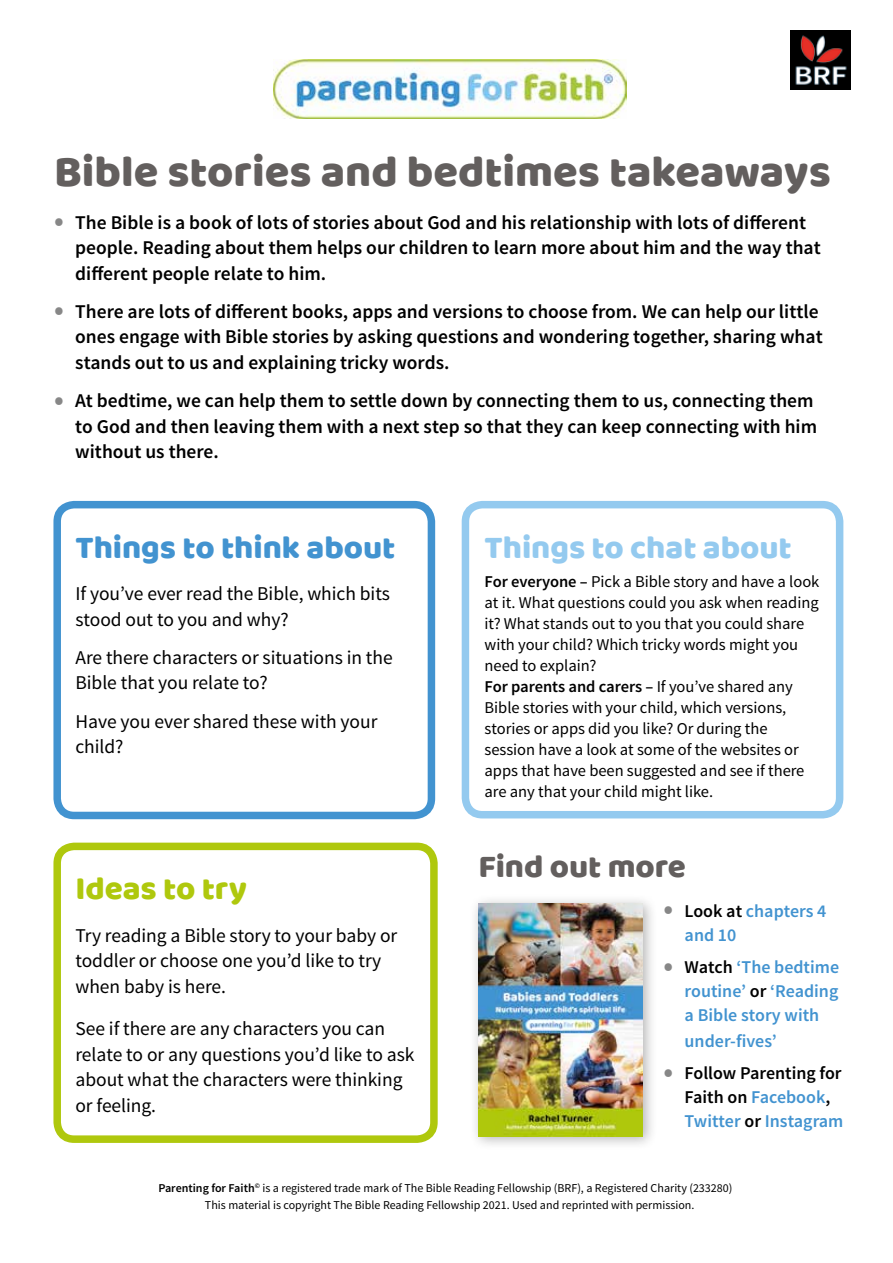
<style>
.page{position:relative;width:893px;height:1263px;background:#fff}
.page>*{position:absolute;margin:0;border:0;box-sizing:border-box;transform-origin:0 0}
.t1{font:45px "Baloo";color:#635f5e}
.t2{font:33px "Baloo";letter-spacing:-.005em;color:#4293d0}
.t3{font:33px "Baloo";letter-spacing:-.005em;color:#94caef}
.t4{font:33px "Baloo";letter-spacing:-.005em;color:#635f5e}
.t5{font:33px "Baloo";letter-spacing:-.005em;color:#afc80d}
.t6{font:600 19.5px/25.5px "Source Sans Pro";color:#000}
.t7{font:19.5px/25.5px "Source Sans Pro";letter-spacing:-.005em;color:#000}
.t8{font:600 18px/24.5px "Source Sans Pro";color:#4293d0}
.t9{font:600 18px/24px "Source Sans Pro";color:#000}
.t10{font:16.5px/21px "Source Sans Pro";letter-spacing:-.005em;color:#000}
.t11{font:12px/16.5px "Source Sans Pro";color:#000}
.s1{font-size:30px;color:#878787}
.s2{font-weight:600}
.s3{color:#000}
.s4{color:#4293d0}
</style>
<div class="page">
<img style="left:273px;top:60px;width:353px;height:59px">
<div style="left:469px;top:893px;width:188px;height:258px;background:#000;opacity:.3"></div>
<img style="left:479px;top:903px;width:164px;height:233px">
<img style="left:791px;top:30px;width:59px;height:60px">
<div style="left:53px;top:843px;width:385px;height:300px;border:8px solid #afc80d;border-radius:17px"></div>
<div style="left:462px;top:501px;width:381px;height:317px;border:8px solid #94caef;border-radius:17px"></div>
<div style="left:53px;top:501px;width:382px;height:318px;border:8px solid #4293d0;border-radius:17px"></div>
<h1 class="t1" style="left:54px;top:144px;width:778px">Bible stories and bedtimes takeaways</h1>
<p class="t6" style="left:75px;top:210px;width:747px;text-indent:-21px"><span class="s1">•</span> The Bible is a book of lots of stories about God and his relationship with lots of different people. Reading about them helps our children to learn more about him and the way that different people relate to him.</p>
<p class="t6" style="left:75px;top:299px;width:749px;text-indent:-21px"><span class="s1">•</span> There are lots of different books, apps and versions to choose from. We can help our little ones engage with Bible stories by asking questions and wondering together, sharing what stands out to us and explaining tricky words.</p>
<p class="t6" style="left:75px;top:388px;width:743px;text-indent:-21px"><span class="s1">•</span> At bedtime, we can help them to settle down by connecting them to us, connecting them to God and then leaving them with a next step so that they can keep connecting with him without us there.</p>
<h2 class="t2" style="left:75px;top:527px;width:321px">Things to think about</h2>
<p class="t7" style="left:75px;top:581px;width:316px">If you’ve ever read the Bible, which bits stood out to you and why?</p>
<p class="t7" style="left:75px;top:645px;width:319px">Are there characters or situations in the<br>Bible that you relate to?</p>
<p class="t7" style="left:75px;top:709px;width:303px">Have you ever shared these with your child?</p>
<h2 class="t5" style="left:75px;top:868px;width:173px">Ideas to try</h2>
<p class="t7" style="left:75px;top:923px;width:323px">Try reading a Bible story to your baby or toddler or choose one you’d like to try when baby is here.</p>
<p class="t7" style="left:75px;top:1016px;width:341px">See if there are any characters you can relate to or any questions you’d like to ask about what the characters were thinking or feeling.</p>
<h2 class="t3" style="left:485px;top:527px;width:309px">Things to chat about</h2>
<p class="t10" style="left:485px;top:571px;width:336px"><span class="s2">For everyone –</span> Pick a Bible story and have a look at it. What questions could you ask when reading it? What stands out to you that you could share with your child? Which tricky words might you need to explain?<br><span class="s2">For parents and carers –</span> If you’ve shared any Bible stories with your child, which versions, stories or apps did you like? Or during the session have a look at some of the websites or apps that have been suggested and see if there are any that your child might like.</p>
<h2 class="t4" style="left:479px;top:846px;width:209px">Find out more</h2>
<p class="t8" style="left:685px;top:899px;width:143px;line-height:24px;text-indent:-21px"><span class="s1">•</span> <span class="s3">Look at</span> chapters 4 and 10</p>
<p class="t8" style="left:685px;top:955px;width:156px;text-indent:-21px"><span class="s1">•</span> <span class="s3">Watch</span> ‘The bedtime routine’ <span class="s3">or</span> ‘Reading a Bible story with under-fives’</p>
<p class="t9" style="left:685px;top:1062px;width:160px;text-indent:-21px"><span class="s1">•</span> Follow Parenting for<br>Faith on <span class="s4">Facebook</span>,<br><span class="s4">Twitter</span> or <span class="s4">Instagram</span></p>
<p class="t11" style="left:205px;top:1180px;width:529px;text-indent:-47px"><span class="s2">Parenting for Faith</span><sup>©</sup> is a registered trade mark of The Bible Reading Fellowship (BRF), a Registered Charity (233280)<br>This material is copyright The Bible Reading Fellowship 2021. Used and reprinted with permission.</p>
</div>
